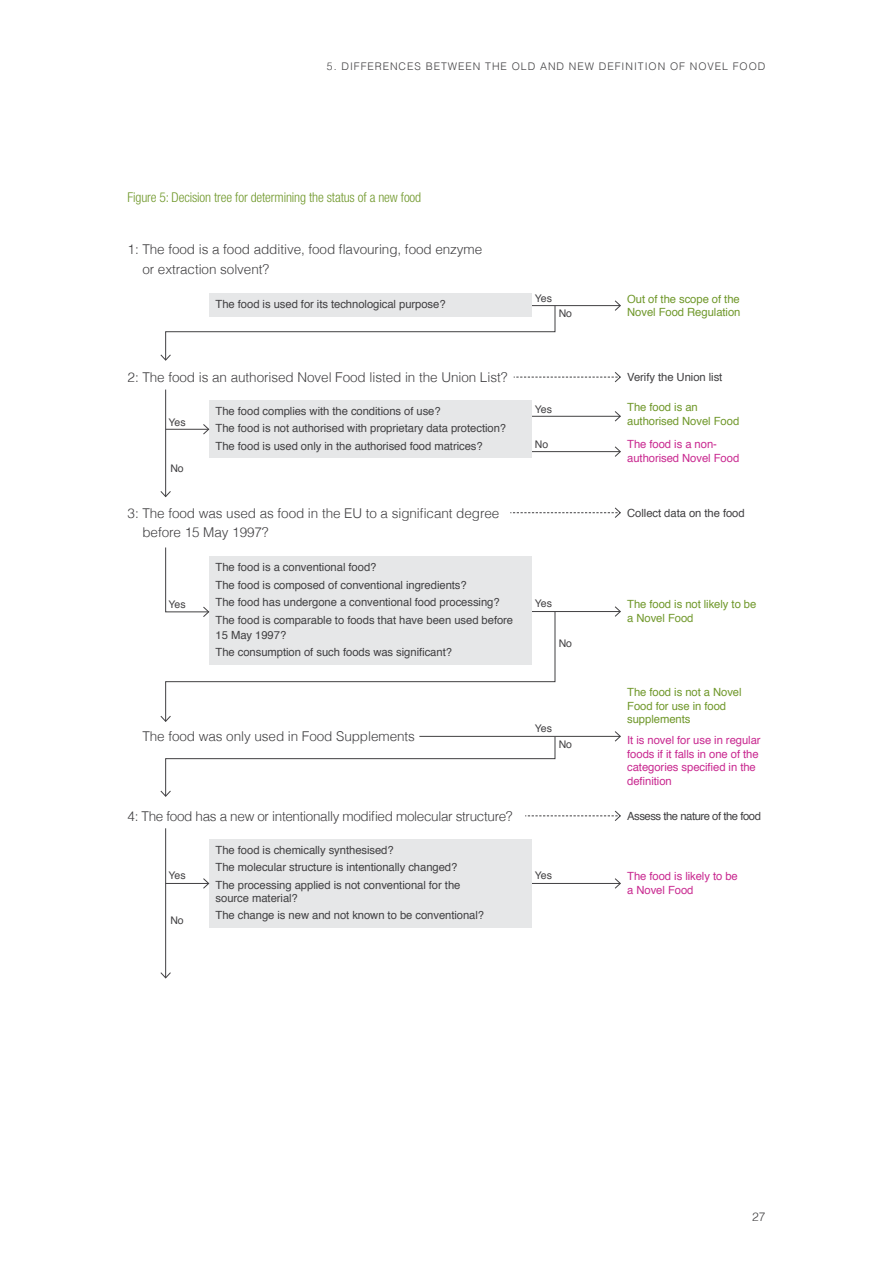
<style>
.page{position:relative;width:893px;height:1263px;background:#fff}
.page>*{position:absolute;margin:0;border:0;box-sizing:border-box;transform-origin:0 0}
.t1{font:300 13.5px/19.5px "Helvetica";letter-spacing:-.005em;color:#414042}
.t2{font:300 13.5px "Helvetica";letter-spacing:-.025em;color:#414042}
.t3{font:300 condensed 13.5px "Helvetica Neue";letter-spacing:-.01em;color:#70982b}
.t4{font:300 12px "Helvetica";color:#414042}
.t5{font:11.25px/17.5px "Helvetica";letter-spacing:-.005em;color:#414042}
.t6{font:11.25px/13.5px "Helvetica";letter-spacing:-.005em;color:#70982b}
.t7{font:11.25px/13.5px "Helvetica";letter-spacing:-.005em;color:#c92990}
.t8{font:11.25px "Helvetica";letter-spacing:-.04em;color:#414042}
.t9{font:300 10.5px "Helvetica";letter-spacing:.09em;color:#414042}
.t10{font:10.5px "Helvetica";letter-spacing:-.005em;color:#414042}
.s1{color:#fff}
</style>
<div class="page">
<hr style="left:531px;top:451px;width:89px;height:1px;background:#414042">
<svg style="left:614px;top:446px;width:7px;height:11px"></svg>
<hr style="left:531px;top:416px;width:89px;height:1px;background:#414042">
<svg style="left:614px;top:411px;width:7px;height:11px"></svg>
<hr style="left:531px;top:883px;width:89px;height:1px;background:#414042">
<svg style="left:615px;top:878px;width:6px;height:11px"></svg>
<svg style="left:514px;top:372px;width:107px;height:11px"></svg>
<svg style="left:525px;top:810px;width:96px;height:11px"></svg>
<svg style="left:510px;top:507px;width:111px;height:11px"></svg>
<hr style="left:531px;top:305px;width:89px;height:1px;background:#414042">
<svg style="left:614px;top:300px;width:7px;height:11px"></svg>
<hr style="left:531px;top:611px;width:89px;height:1px;background:#414042">
<svg style="left:615px;top:606px;width:6px;height:11px"></svg>
<hr style="left:419px;top:736px;width:201px;height:1px;background:#414042">
<svg style="left:614px;top:731px;width:7px;height:11px"></svg>
<div style="left:209px;top:400px;width:322px;height:58px;background:#e6e7e8"></div>
<div style="left:209px;top:839px;width:322px;height:89px;background:#e6e7e8"></div>
<svg style="left:160px;top:305px;width:396px;height:56px"></svg>
<svg style="left:160px;top:736px;width:396px;height:61px"></svg>
<hr style="left:165px;top:389px;width:1px;height:107px;background:#414042">
<svg style="left:160px;top:490px;width:11px;height:8px"></svg>
<hr style="left:165px;top:828px;width:1px;height:150px;background:#414042">
<svg style="left:160px;top:971px;width:11px;height:8px"></svg>
<hr style="left:166px;top:429px;width:43px;height:1px;background:#414042">
<svg style="left:202px;top:424px;width:8px;height:11px"></svg>
<hr style="left:166px;top:883px;width:43px;height:1px;background:#414042">
<svg style="left:203px;top:878px;width:7px;height:11px"></svg>
<svg style="left:160px;top:547px;width:396px;height:175px"></svg>
<div style="left:209px;top:293px;width:323px;height:23px;background:#e6e7e8"></div>
<p class="t9" style="left:327px;top:57px;width:440px">5. DIFFERENCES BETWEEN THE OLD AND NEW DEFINITION OF NOVEL FOOD</p>
<p class="t3" style="left:128px;top:190px;width:295px">Figure 5: Decision tree for determining the status of a new food</p>
<p class="t1" style="left:142px;top:239px;width:341px;text-indent:-15px">1: The food is a food additive, food flavouring, food enzyme or extraction solvent?</p>
<p class="t5" style="left:216px;top:295px;width:232px">The food is used for its technological purpose?</p>
<p class="t1" style="left:128px;top:366px;width:381px">2: The food is an authorised Novel Food listed in the Union List?</p>
<p class="t10" style="left:169px;top:414px;width:19px">Yes</p>
<p class="t10" style="left:170px;top:460px;width:15px">No</p>
<p class="t5" style="left:216px;top:403px;width:292px">The food complies with the conditions of use?<br>The food is not authorised with proprietary data protection?<br>The food is used only in the authorised food matrices?</p>
<p class="t1" style="left:142px;top:502px;width:359px;text-indent:-15px">3: The food was used as food in the EU to a significant degree before 15 May 1997?</p>
<p class="t10" style="left:169px;top:597px;width:19px">Yes</p>
<p class="t5" style="left:216px;top:559px;width:299px">The food is a conventional food?<br>The food is composed of conventional ingredients?<br>The food has undergone a conventional food processing?<br>The food is comparable to foods that have been used before</p>
<p class="t5" style="left:216px;top:626px;width:238px">15 May 1997?<br>The consumption of such foods was significant?</p>
<p class="t10" style="left:535px;top:290px;width:19px">Yes</p>
<p class="t10" style="left:559px;top:305px;width:15px">No</p>
<p class="t10" style="left:535px;top:401px;width:19px">Yes</p>
<p class="t10" style="left:535px;top:436px;width:15px">No</p>
<p class="t10" style="left:535px;top:595px;width:19px">Yes</p>
<p class="t10" style="left:559px;top:635px;width:15px">No</p>
<p class="t1" style="left:128px;top:726px;width:289px"><span class="s1">3:</span> The food was only used in Food Supplements</p>
<p class="t10" style="left:535px;top:720px;width:19px">Yes</p>
<p class="t10" style="left:559px;top:736px;width:15px">No</p>
<p class="t2" style="left:128px;top:804px;width:387px">4: The food has a new or intentionally modified molecular structure?</p>
<p class="t10" style="left:169px;top:867px;width:19px">Yes</p>
<p class="t10" style="left:170px;top:912px;width:15px">No</p>
<p class="t5" style="left:216px;top:841px;width:246px">The food is chemically synthesised?<br>The molecular structure is intentionally changed?<br>The processing applied is not conventional for the</p>
<p class="t5" style="left:216px;top:890px;width:270px">source material?<br>The change is new and not known to be conventional?</p>
<p class="t10" style="left:535px;top:867px;width:19px">Yes</p>
<p class="t6" style="left:627px;top:292px;width:115px">Out of the scope of the<br>Novel Food Regulation</p>
<p class="t5" style="left:627px;top:369px;width:97px">Verify the Union list</p>
<p class="t6" style="left:627px;top:401px;width:114px">The food is an authorised Novel Food</p>
<p class="t7" style="left:627px;top:438px;width:114px">The food is a non&shy;authorised Novel Food</p>
<p class="t5" style="left:627px;top:505px;width:119px">Collect data on the food</p>
<p class="t6" style="left:627px;top:598px;width:131px">The food is not likely to be a Novel Food</p>
<p class="t6" style="left:627px;top:686px;width:116px">The food is not a Novel<br>Food for use in food supplements</p>
<p class="t7" style="left:627px;top:734px;width:135px">It is novel for use in regular foods if it falls in one of the categories specified in the definition</p>
<p class="t8" style="left:627px;top:807px;width:135px">Assess the nature of the food</p>
<p class="t7" style="left:627px;top:870px;width:112px">The food is likely to be a Novel Food</p>
<p class="t4" style="left:752px;top:1206px;width:15px">27</p>
</div>
